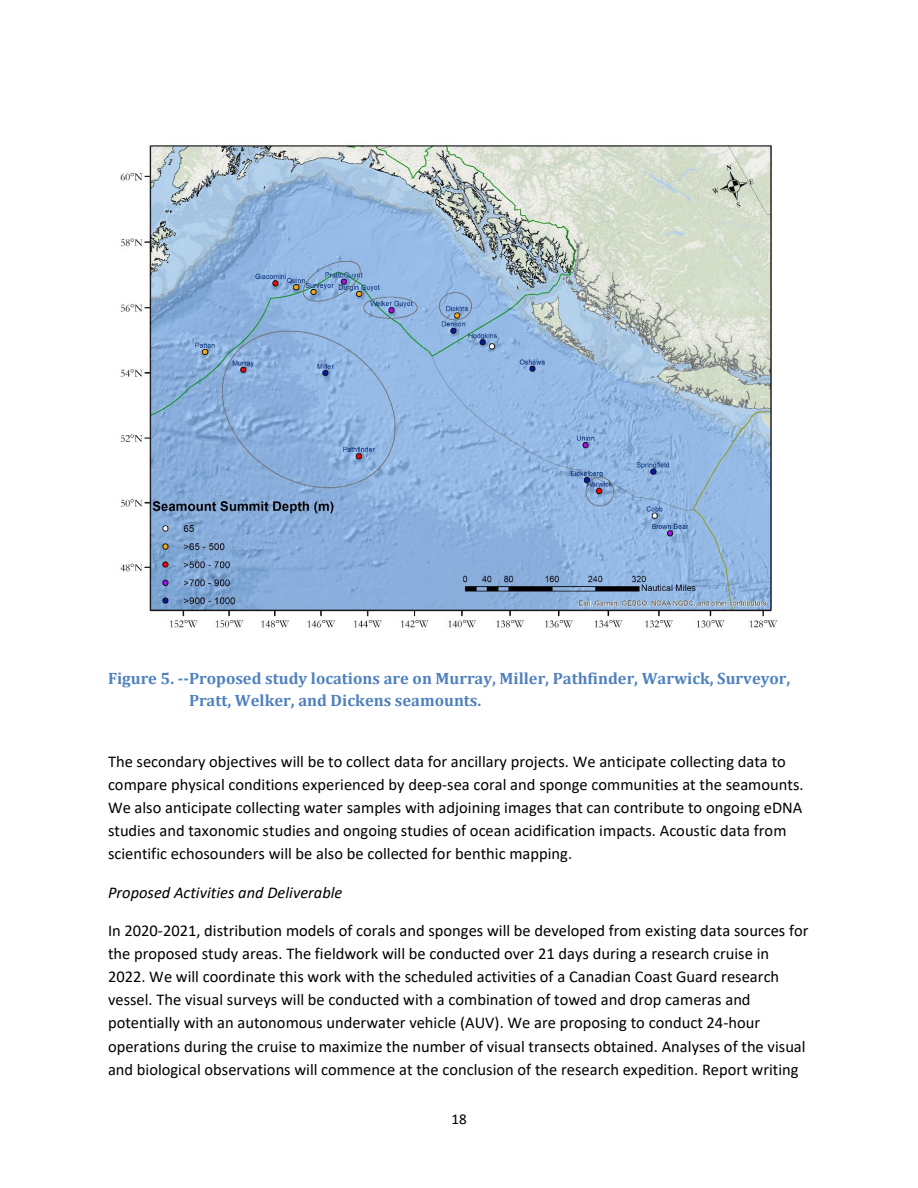
<style>
.page{position:relative;width:918px;height:1188px;background:#fff}
.page>*{position:absolute;margin:0;border:0;box-sizing:border-box;transform-origin:0 0}
.t1{font:16.5px/23.1px "Calibri";color:#000}
.t2{font:700 16.5px/22.2px "Cambria";color:#4f81bd}
.t3{font:italic 16.5px "Calibri";color:#000}
.t4{font:15px "Calibri";color:#000}
</style>
<div class="page">
<img style="left:120px;top:143px;width:658px;height:485px">
<h4 class="t2" style="left:189px;top:667px;width:603px;text-indent:-81px">Figure 5. --Proposed study locations are on Murray, Miller, Pathfinder, Warwick, Surveyor,<br>Pratt, Welker, and Dickens seamounts.</h4>
<p class="t1" style="left:108px;top:749px;width:697px">The secondary objectives will be to collect data for ancillary projects. We anticipate collecting data to compare physical conditions experienced by deep-sea coral and sponge communities at the seamounts.<br>We also anticipate collecting water samples with adjoining images that can contribute to ongoing eDNA studies and taxonomic studies and ongoing studies of ocean acidification impacts. Acoustic data from scientific echosounders will be also be collected for benthic mapping.</p>
<p class="t3" style="left:108px;top:881px;width:236px">Proposed Activities and Deliverable</p>
<p class="t1" style="left:108px;top:918px;width:702px">In 2020-2021, distribution models of corals and sponges will be developed from existing data sources for the proposed study areas. The fieldwork will be conducted over 21 days during a research cruise in 2022. We will coordinate this work with the scheduled activities of a Canadian Coast Guard research vessel. The visual surveys will be conducted with a combination of towed and drop cameras and potentially with an autonomous underwater vehicle (AUV). We are proposing to conduct 24-hour operations during the cruise to maximize the number of visual transects obtained. Analyses of the visual and biological observations will commence at the conclusion of the research expedition. Report writing</p>
<p class="t4" style="left:451px;top:1109px;width:17px">18</p>
</div>
